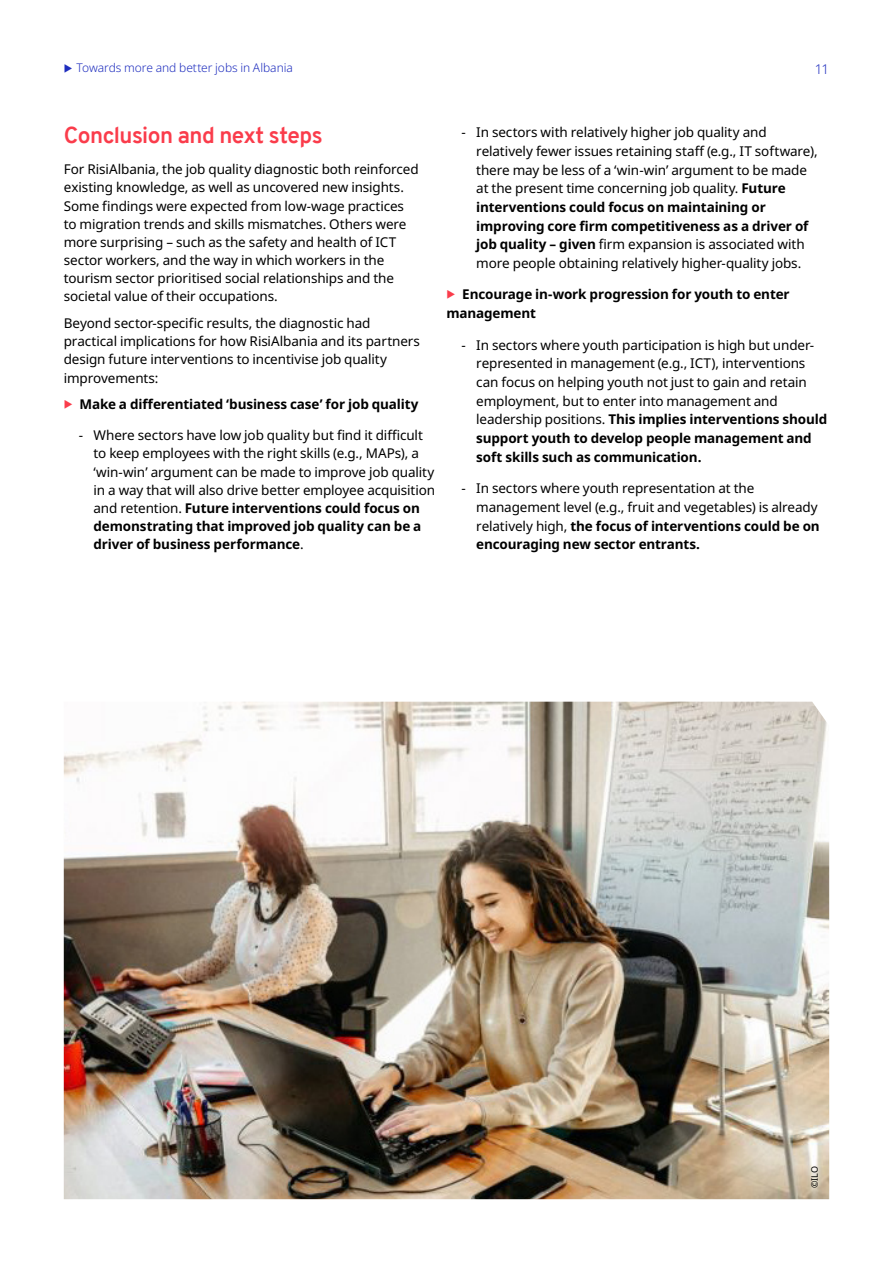
<style>
.page{position:relative;width:893px;height:1263px;background:#fff}
.page>*{position:absolute;margin:0;border:0;box-sizing:border-box;transform-origin:0 0}
.Factsheet_A4_-_Bulle{font:700 22.5px "Overpass";letter-spacing:-.025em;color:#fa3c4b}
.Factsheet_A4_-_Bulle-2{font:13.5px/18.1px "Noto Sans";letter-spacing:-.01em;color:#000}
.Factsheet_A4_-_Bulle-3{font:700 13.5px/18.8px "Noto Sans";letter-spacing:-.01em;color:#000}
.t1{font:300 13.5px "Noto Sans";color:#1e2dbe}
.t2{font:300 12px "Noto Sans";letter-spacing:-.005em;color:#1e2dbe}
.t3{font:9px "Noto Sans";color:#000}
.s1{font-weight:700}
</style>
<div class="page">
<img style="left:64px;top:702px;width:765px;height:497px">
<p class="t2" style="left:77px;top:60px;width:218px">Towards more and better jobs in Albania</p>
<p class="t1" style="left:815px;top:59px;width:16px">11</p>
<p class="Factsheet_A4_-_Bulle" style="left:64px;top:119px;width:260px">Conclusion and next steps</p>
<p class="Factsheet_A4_-_Bulle-2" style="left:64px;top:161px;width:356px">For RisiAlbania, the job quality diagnostic both reinforced existing knowledge, as well as uncovered new insights.<br>Some findings were expected from low-wage practices to migration trends and skills mismatches. Others were more surprising – such as the safety and health of ICT sector workers, and the way in which workers in the tourism sector prioritised social relationships and the societal value of their occupations.</p>
<p class="Factsheet_A4_-_Bulle-2" style="left:64px;top:314px;width:358px">Beyond sector-specific results, the diagnostic had practical implications for how RisiAlbania and its partners design future interventions to incentivise job quality improvements:</p>
<p class="Factsheet_A4_-_Bulle-3" style="left:80px;top:395px;width:340px">Make a differentiated ‘business case’ for job quality</p>
<p class="Factsheet_A4_-_Bulle-2" style="left:94px;top:427px;width:343px;text-indent:-15px">- Where sectors have low job quality but find it difficult to keep employees with the right skills (e.g., MAPs), a ‘win-win’ argument can be made to improve job quality in a way that will also drive better employee acquisition and retention. <span class="s1">Future interventions could focus on demonstrating that improved job quality can be a driver of business performance</span>.</p>
<p class="Factsheet_A4_-_Bulle-2" style="left:476px;top:123px;width:343px;line-height:18.8px;text-indent:-15px">- In sectors with relatively higher job quality and relatively fewer issues retaining staff (e.g., IT software), there may be less of a ‘win-win’ argument to be made at the present time concerning job quality. <span class="s1">Future interventions could focus on maintaining or improving core firm competitiveness as a driver of job quality – given</span> firm expansion is associated with more people obtaining relatively higher-quality jobs.</p>
<p class="Factsheet_A4_-_Bulle-3" style="left:446px;top:285px;width:345px;text-indent:16px">Encourage in-work progression for youth to enter management</p>
<p class="Factsheet_A4_-_Bulle-2" style="left:476px;top:336px;width:352px;line-height:18.8px;text-indent:-15px">- In sectors where youth participation is high but under&shy;represented in management (e.g., ICT), interventions can focus on helping youth not just to gain and retain employment, but to enter into management and leadership positions. <span class="s1">This implies interventions should support youth to develop people management and soft skills such as communication.</span></p>
<p class="Factsheet_A4_-_Bulle-2" style="left:476px;top:479px;width:345px;line-height:18.8px;text-indent:-15px">- In sectors where youth representation at the management level (e.g., fruit and vegetables) is already relatively high, <span class="s1">the focus of interventions could be on encouraging new sector entrants.</span></p>
<p class="t3" style="left:808px;top:1188px;width:24px;rotate:-90deg">©ILO</p>
</div>
